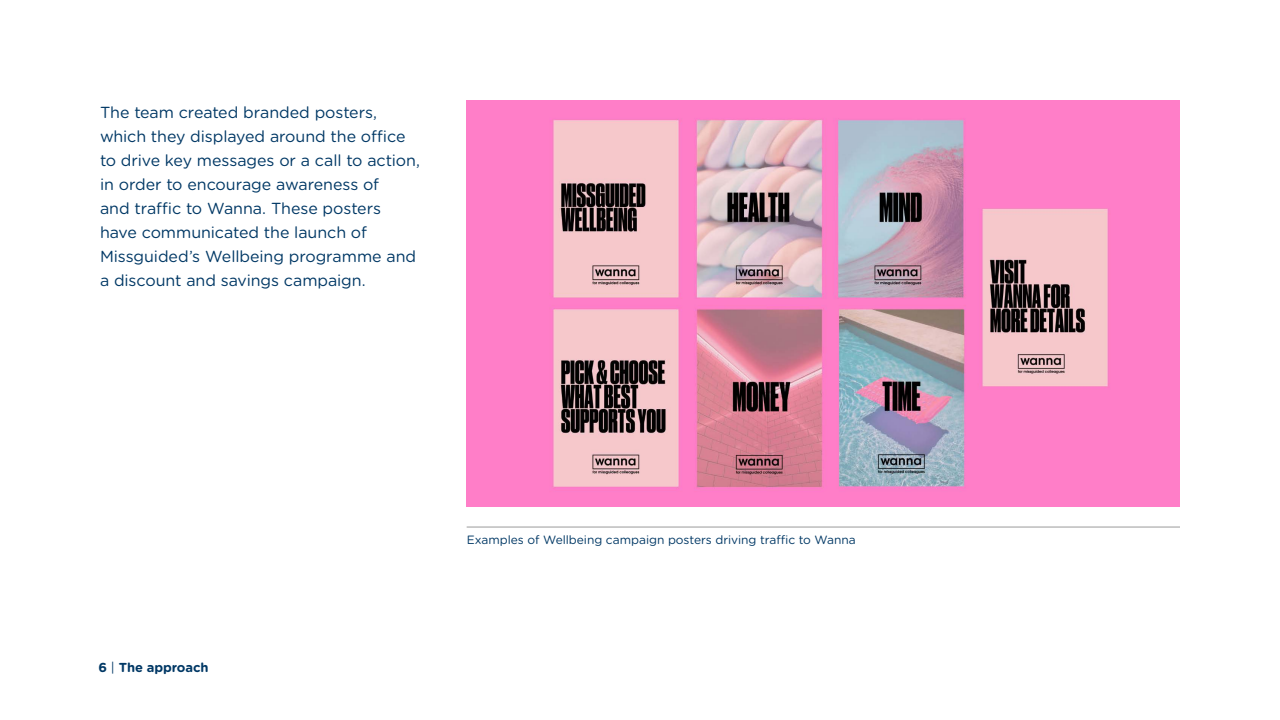
<style>
.page{position:relative;width:1280px;height:720px;background:#fff}
.page>*{position:absolute;margin:0;border:0;box-sizing:border-box;transform-origin:0 0}
.body{font:16px/24px "Gotham Rounded";letter-spacing:-.005em;color:#003865}
.t1{font:700 13px "Gotham Rounded";letter-spacing:-.005em;color:#003865}
.body-2{font:12px "Gotham Rounded";letter-spacing:-.005em;color:#003865}
.s1{font-weight:400}
</style>
<div class="page">
<img style="left:467px;top:100px;width:713px;height:407px">
<hr style="left:467px;top:527px;width:713px;height:1px;background:#9a9a9a">
<p class="body" style="left:100px;top:100px;width:322px">The team created branded posters, which they displayed around the office to drive key messages or a call to action, in order to encourage awareness of<br>and traffic to Wanna. These posters have communicated the launch of Missguided’s Wellbeing programme and a discount and savings campaign.</p>
<p class="t1" style="left:98px;top:658px;width:111px">6 <span class="s1">|</span> The approach</p>
<p class="body-2" style="left:467px;top:532px;width:391px">Examples of Wellbeing campaign posters driving traffic to Wanna</p>
</div>
